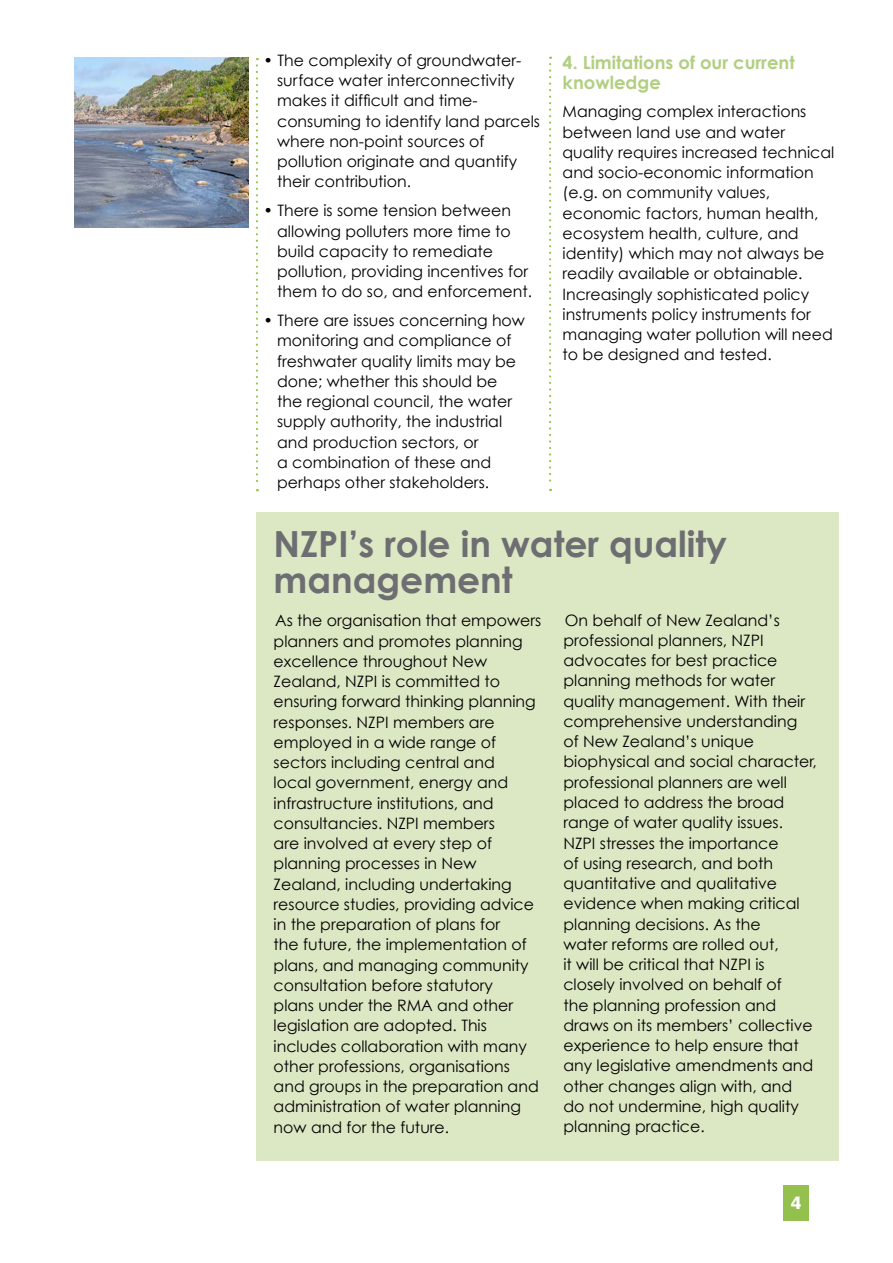
<style>
.page{position:relative;width:893px;height:1263px;background:#fff}
.page>*{position:absolute;margin:0;border:0;box-sizing:border-box;transform-origin:0 0}
.t1{font:700 36px/36px "Century Gothic";color:#6d6e71}
.t2{font:700 18px/19.5px "Century Gothic";color:#b2cf81}
.t3{font:800 18px "Swiss 721 BT";color:#fff}
.t4{font:15.75px/20.2px "Century Gothic";color:#000}
</style>
<div class="page">
<div style="left:257px;top:512px;width:582px;height:649px;background:#dce7c4"></div>
<div style="left:783px;top:1185px;width:26px;height:36px;background:#94c04d"></div>
<svg style="left:549px;top:57px;width:2px;height:434px"></svg>
<svg style="left:256px;top:58px;width:2px;height:433px"></svg>
<img style="left:74px;top:58px;width:174px;height:170px">
<p class="t4" style="left:277px;top:50px;width:264px;text-indent:-13px">• The complexity of groundwater&shy;surface water interconnectivity makes it difficult and time&shy;consuming to identify land parcels where non-point sources of pollution originate and quantify their contribution.</p>
<p class="t4" style="left:277px;top:200px;width:256px;text-indent:-13px">• There is some tension between allowing polluters more time to build capacity to remediate pollution, providing incentives for them to do so, and enforcement.</p>
<p class="t4" style="left:277px;top:310px;width:249px;text-indent:-13px">• There are issues concerning how monitoring and compliance of freshwater quality limits may be done; whether this should be the regional council, the water supply authority, the industrial and production sectors, or<br>a combination of these and perhaps other stakeholders.</p>
<p class="t2" style="left:563px;top:52px;width:234px">4. Limitations of our current knowledge</p>
<p class="t4" style="left:563px;top:101px;width:273px">Managing complex interactions between land use and water quality requires increased technical and socio-economic information (e.g. on community values, economic factors, human health, ecosystem health, culture, and identity) which may not always be readily available or obtainable.<br>Increasingly sophisticated policy instruments policy instruments for managing water pollution will need to be designed and tested.</p>
<h1 class="t1" style="left:274px;top:525px;width:455px">NZPI’s role in water quality management</h1>
<p class="t4" style="left:563px;top:610px;width:255px">On behalf of New Zealand’s professional planners, NZPI advocates for best practice planning methods for water quality management. With their comprehensive understanding<br>of New Zealand’s unique biophysical and social character, professional planners are well placed to address the broad range of water quality issues.<br>NZPI stresses the importance<br>of using research, and both quantitative and qualitative evidence when making critical planning decisions. As the<br>water reforms are rolled out,<br>it will be critical that NZPI is closely involved on behalf of<br>the planning profession and draws on its members’ collective experience to help ensure that any legislative amendments and other changes align with, and do not undermine, high quality planning practice.</p>
<p class="t4" style="left:274px;top:610px;width:269px">As the organisation that empowers planners and promotes planning excellence throughout New<br>Zealand, NZPI is committed to ensuring forward thinking planning responses. NZPI members are employed in a wide range of sectors including central and<br>local government, energy and infrastructure institutions, and consultancies. NZPI members<br>are involved at every step of planning processes in New<br>Zealand, including undertaking resource studies, providing advice in the preparation of plans for<br>the future, the implementation of plans, and managing community consultation before statutory<br>plans under the RMA and other legislation are adopted. This includes collaboration with many other professions, organisations and groups in the preparation and administration of water planning now and for the future.</p>
<p class="t3" style="left:791px;top:1191px;width:12px">4</p>
</div>
